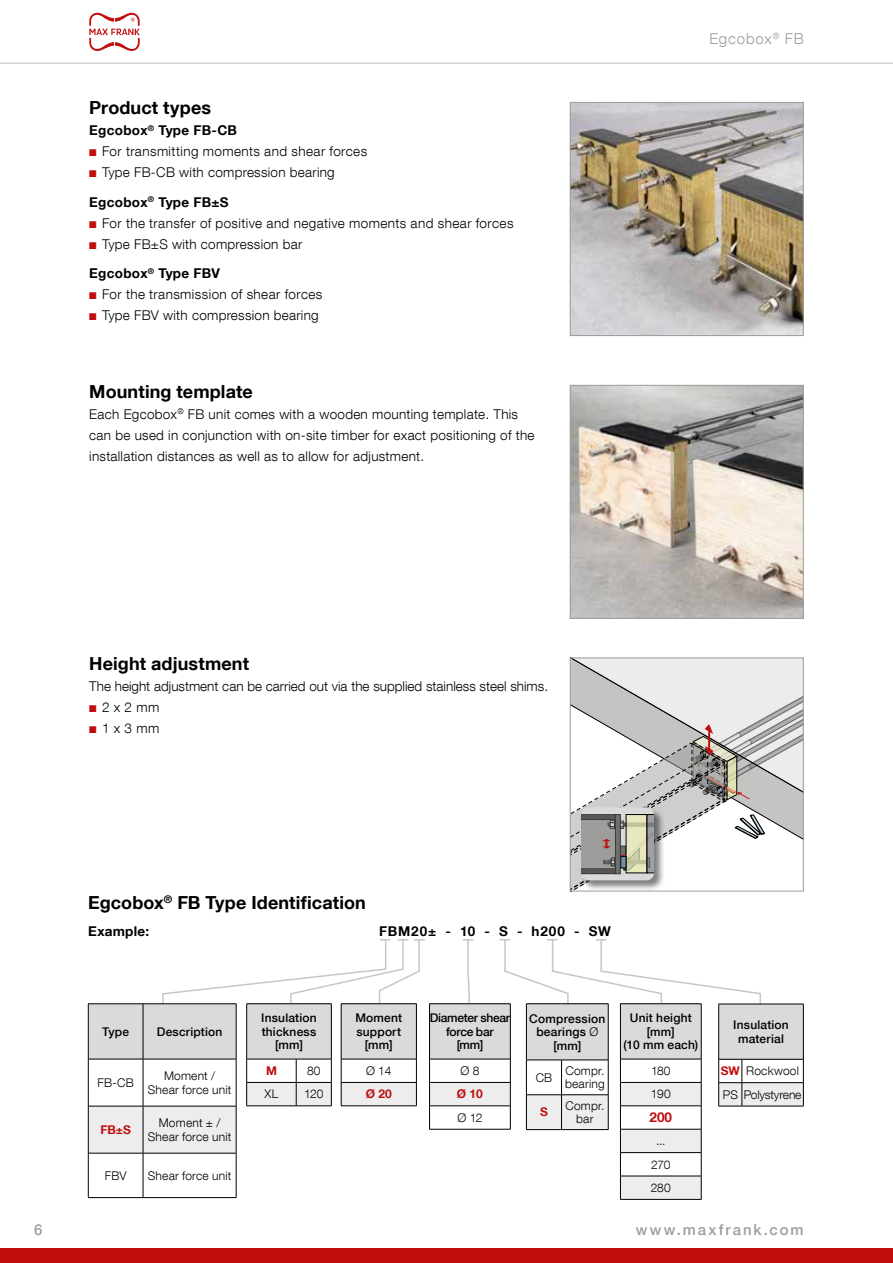
<style>
.page{position:relative;width:893px;height:1263px;background:#fff}
.page>*{position:absolute;margin:0;border:0;box-sizing:border-box;transform-origin:0 0}
.t1{font:700 18px "Helvetica Neue LT Com";letter-spacing:.005em;color:#000}
.t2{font:500 15px "Helvetica Neue LT Com";letter-spacing:.135em;color:#9d9d9c}
.t3{font:300 15px "Helvetica Neue LT Com";letter-spacing:.06em;color:#9d9d9c}
.t4{font:300 13.5px/29.5px "Helvetica Neue LT Com";letter-spacing:.02em;color:#000}
.t5{font:300 13.5px "Helvetica Neue LT Com";color:#000}
.t6{font:700 13.5px "Helvetica Neue LT Com";letter-spacing:.02em;color:#000}
.t7{font:700 13.5px "Helvetica Neue LT Com";letter-spacing:.06em;color:#000}
.t8{font:700 13.5px "Helvetica Neue LT Com";color:#c00d0e}
.t9{font:500 12px/13.5px "Helvetica Neue LT Com";letter-spacing:.015em;color:#000;text-align:center}
.t10{font:300 12px/13.5px "Helvetica Neue LT Com";letter-spacing:.015em;color:#000;text-align:center}
.t11{font:500 12px/13.5px "Helvetica Neue LT Com";letter-spacing:-.025em;color:#000;text-align:center}
.t12{font:300 12px/23.4px "Helvetica Neue LT Com";letter-spacing:-.005em;color:#000}
.t13{font:700 12px "Helvetica Neue LT Com";color:#c00d0e}
.s1{color:#c00d0e}
.s2{font-weight:700}
.s3{font-weight:300}
.s4{font-weight:700;color:#c00d0e}
</style>
<div class="page">
<div style="left:0;top:1248px;width:893px;height:15px;background:#c00d0e"></div>
<svg style="left:89px;top:13px;width:51px;height:38px"></svg>
<hr style="left:0;top:63px;width:893px;height:1px;background:#bcbcbc">
<img style="left:572px;top:104px;width:230px;height:230px">
<div style="left:570px;top:102px;width:234px;height:234px;border:1px solid #9d9d9c"></div>
<img style="left:572px;top:387px;width:230px;height:230px">
<div style="left:570px;top:385px;width:234px;height:234px;border:1px solid #9d9d9c"></div>
<svg style="left:570px;top:658px;width:233px;height:233px"></svg>
<hr style="left:88px;top:1153px;width:55px;height:1px;background:#000">
<hr style="left:88px;top:1153px;width:1px;height:44px;background:#000">
<hr style="left:143px;top:1153px;width:93px;height:1px;background:#000">
<hr style="left:88px;top:1197px;width:55px;height:1px;background:#000">
<hr style="left:143px;top:1197px;width:93px;height:1px;background:#000">
<hr style="left:143px;top:1153px;width:1px;height:44px;background:#000">
<hr style="left:236px;top:1153px;width:1px;height:44px;background:#000">
<div style="left:526px;top:1004px;width:82px;height:56px;background:#dadada"></div>
<div style="left:527px;top:1095px;width:81px;height:34px;background:#ededed"></div>
<hr style="left:526px;top:1004px;width:1px;height:56px;background:#000">
<hr style="left:608px;top:1004px;width:1px;height:56px;background:#000">
<hr style="left:526px;top:1060px;width:35px;height:1px;background:#000">
<hr style="left:526px;top:1060px;width:1px;height:34px;background:#000">
<hr style="left:561px;top:1060px;width:47px;height:1px;background:#000">
<hr style="left:561px;top:1060px;width:1px;height:34px;background:#000">
<hr style="left:608px;top:1060px;width:1px;height:34px;background:#000">
<hr style="left:526px;top:1094px;width:35px;height:1px;background:#000">
<hr style="left:526px;top:1095px;width:1px;height:34px;background:#000">
<hr style="left:561px;top:1094px;width:47px;height:1px;background:#000">
<hr style="left:561px;top:1095px;width:1px;height:34px;background:#000">
<hr style="left:608px;top:1095px;width:1px;height:34px;background:#000">
<hr style="left:526px;top:1129px;width:35px;height:1px;background:#000">
<hr style="left:561px;top:1129px;width:47px;height:1px;background:#000">
<div style="left:719px;top:1004px;width:84px;height:55px;background:#dadada"></div>
<hr style="left:718px;top:1004px;width:1px;height:55px;background:#000">
<hr style="left:742px;top:1004px;width:62px;height:1px;background:#000">
<hr style="left:803px;top:1004px;width:1px;height:55px;background:#000">
<svg style="left:718px;top:1059px;width:86px;height:48px"></svg>
<hr style="left:742px;top:1082px;width:62px;height:1px;background:#000">
<div style="left:430px;top:1004px;width:80px;height:55px;background:#dadada"></div>
<div style="left:430px;top:1082px;width:80px;height:24px;background:#ededed"></div>
<hr style="left:429px;top:1003px;width:81px;height:1px;background:#000">
<hr style="left:510px;top:1004px;width:1px;height:55px;background:#000">
<hr style="left:429px;top:1059px;width:81px;height:1px;background:#000">
<hr style="left:429px;top:1082px;width:81px;height:1px;background:#000">
<hr style="left:429px;top:1105px;width:81px;height:1px;background:#000">
<svg style="left:510px;top:1059px;width:1px;height:70px"></svg>
<hr style="left:429px;top:1129px;width:81px;height:1px;background:#000">
<div style="left:620px;top:1004px;width:81px;height:55px;background:#dadada"></div>
<hr style="left:620px;top:1004px;width:1px;height:55px;background:#000">
<hr style="left:701px;top:1004px;width:1px;height:55px;background:#000">
<svg style="left:620px;top:1059px;width:82px;height:140px"></svg>
<hr style="left:620px;top:1199px;width:81px;height:1px;background:#000">
<svg style="left:88px;top:939px;width:342px;height:214px"></svg>
<svg style="left:463px;top:939px;width:10px;height:66px"></svg>
<svg style="left:499px;top:939px;width:263px;height:94px"></svg>
<h1 class="t1" style="left:89px;top:97px;width:123px">Product types</h1>
<p class="t6" style="left:89px;top:122px;width:149px">Egcobox<sup>®</sup> Type FB-CB</p>
<p class="t4" style="left:89px;top:136px;width:279px"><span class="s1">■</span> For transmitting moments and shear forces</p>
<p class="t4" style="left:89px;top:157px;width:247px"><span class="s1">■</span> Type FB-CB with compression bearing<br><span class="s2">Egcobox</span><sup>®</sup> <span class="s2">Type FB±S</span></p>
<p class="t4" style="left:89px;top:208px;width:426px"><span class="s1">■</span> For the transfer of positive and negative moments and shear forces</p>
<p class="t4" style="left:89px;top:229px;width:214px"><span class="s1">■</span> Type FB±S with compression bar<br><span class="s2">Egcobox</span><sup>®</sup> <span class="s2">Type FBV</span></p>
<p class="t4" style="left:89px;top:279px;width:235px"><span class="s1">■</span> For the transmission of shear forces</p>
<p class="t4" style="left:89px;top:300px;width:231px"><span class="s1">■</span> Type FBV with compression bearing</p>
<h1 class="t1" style="left:89px;top:380px;width:165px">Mounting template</h1>
<p class="t4" style="left:89px;top:403px;width:447px;line-height:21px">Each Egcobox<sup>®</sup> FB unit comes with a wooden mounting template. This can be used in conjunction with on-site timber for exact positioning of the installation distances as well as to allow for adjustment.</p>
<p class="t3" style="left:709px;top:29px;width:96px">Egcobox<sup>®</sup> FB</p>
<h1 class="t1" style="left:89px;top:653px;width:161px">Height adjustment</h1>
<p class="t5" style="left:89px;top:678px;width:460px">The height adjustment can be carried out via the supplied stainless steel shims.</p>
<p class="t4" style="left:89px;top:692px;width:72px"><span class="s1">■</span> 2 x 2 mm</p>
<p class="t4" style="left:89px;top:713px;width:72px"><span class="s1">■</span> 1 x 3 mm</p>
<h1 class="t1" style="left:88px;top:891px;width:279px">Egcobox<sup>®</sup> FB Type Identification</h1>
<p class="t6" style="left:88px;top:922px;width:63px">Example:</p>
<p class="t7" style="left:379px;top:922px;width:233px">FBM20± - 10 - S - h200 - SW</p>
<p class="t9" style="left:102px;top:1024px;width:29px">Type</p>
<p class="t9" style="left:157px;top:1024px;width:67px">Description</p>
<p class="t10" style="left:98px;top:1075px;width:38px">FB-CB</p>
<p class="t10" style="left:148px;top:1069px;width:85px">Moment /<br>Shear force unit</p>
<p class="t13" style="left:100px;top:1122px;width:32px">FB±S</p>
<p class="t10" style="left:148px;top:1116px;width:85px">Moment ± /<br>Shear force unit</p>
<p class="t10" style="left:105px;top:1168px;width:23px">FBV</p>
<p class="t10" style="left:148px;top:1168px;width:85px">Shear force unit</p>
<p class="t9" style="left:261px;top:1011px;width:57px">Insulation thickness [mm]</p>
<p class="t13" style="left:266px;top:1063px;width:12px">M</p>
<p class="t10" style="left:307px;top:1064px;width:15px">80</p>
<p class="t10" style="left:265px;top:1087px;width:15px">XL</p>
<p class="t10" style="left:304px;top:1087px;width:21px">120</p>
<p class="t9" style="left:355px;top:1011px;width:48px">Moment support [mm]</p>
<p class="t10" style="left:366px;top:1064px;width:27px">Ø 14</p>
<p class="t13" style="left:366px;top:1086px;width:28px">Ø 20</p>
<p class="t11" style="left:430px;top:1011px;width:82px">Diameter shear force bar<br>[mm]</p>
<p class="t10" style="left:460px;top:1064px;width:20px">Ø 8</p>
<p class="t13" style="left:457px;top:1086px;width:28px">Ø 10</p>
<p class="t10" style="left:457px;top:1110px;width:26px">Ø 12</p>
<p class="t9" style="left:529px;top:1011px;width:78px">Compression bearings <span class="s3">Ø </span>[mm]</p>
<p class="t10" style="left:536px;top:1070px;width:18px">CB</p>
<p class="t10" style="left:565px;top:1063px;width:41px;text-align:left">Compr. bearing</p>
<p class="t13" style="left:540px;top:1104px;width:9px">S</p>
<p class="t10" style="left:565px;top:1098px;width:41px">Compr. bar</p>
<p class="t9" style="left:623px;top:1011px;width:76px">Unit height [mm]<br>(10 mm each)</p>
<p class="t10" style="left:651px;top:1059px;width:21px;line-height:23.4px;text-align:left">180<br>190</p>
<p class="t8" style="left:650px;top:1109px;width:24px">200</p>
<p class="t10" style="left:651px;top:1129px;width:22px;line-height:23.4px">...<br>270<br>280</p>
<p class="t9" style="left:733px;top:1018px;width:57px">Insulation material</p>
<p class="t12" style="left:721px;top:1059px;width:82px"><span class="s4">SW</span> Rockwool<br>PS Polystyrene</p>
<p class="t2" style="left:34px;top:1221px;width:10px">6</p>
<p class="t2" style="left:636px;top:1221px;width:169px">www.maxfrank.com</p>
</div>
